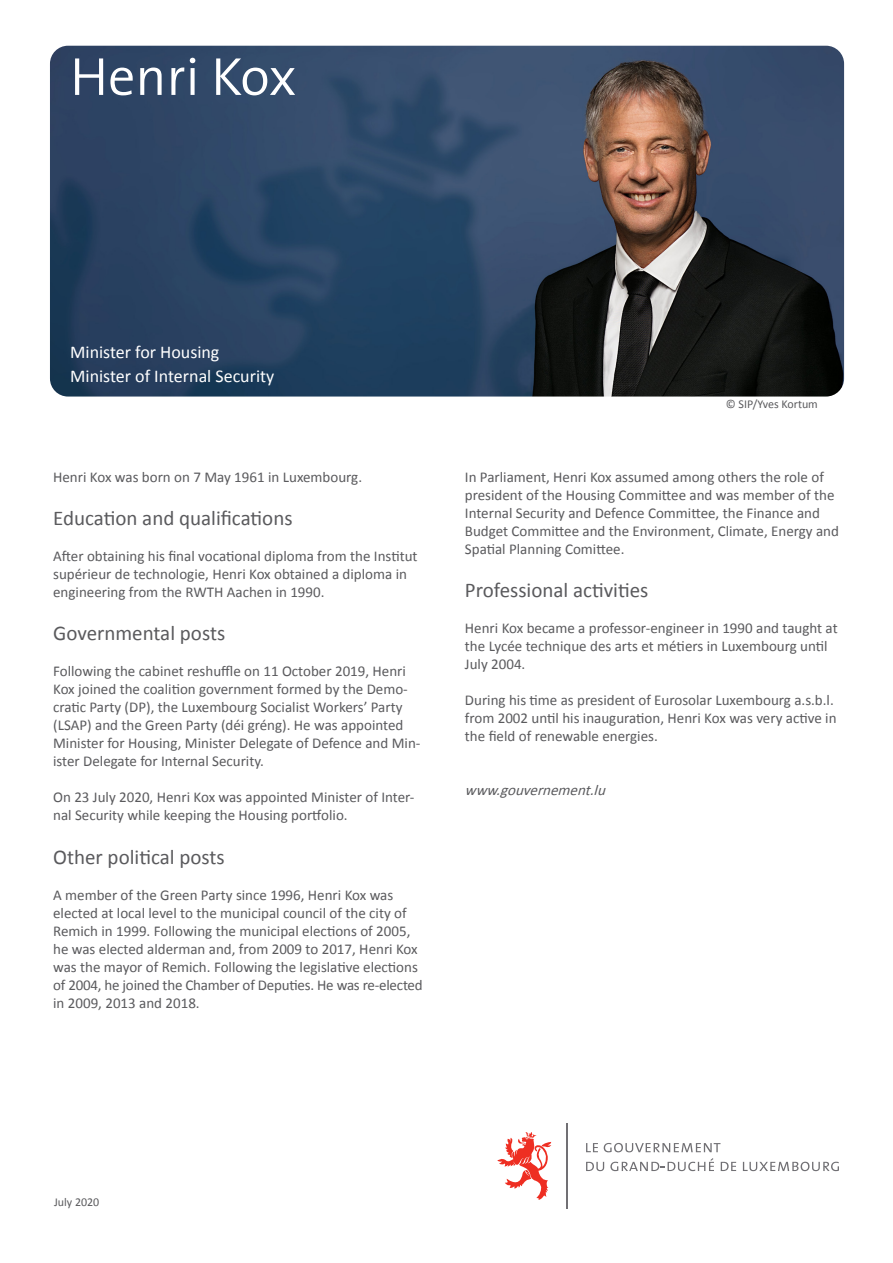
<style>
.page{position:relative;width:893px;height:1263px;background:#fff}
.page>*{position:absolute;margin:0;border:0;box-sizing:border-box;transform-origin:0 0}
.t1{font:300 54px "The Sans";color:#fff}
.t2{font:21px "Calibri";color:#5a5a5d}
.t3{font:18px "Calibri";color:#fff}
.t4{font:15px/18px "Calibri";color:#5a5a5d}
.t5{font:italic 15px "Calibri";color:#5a5a5d}
.t6{font:12px "Calibri";color:#5a5a5d}
</style>
<div class="page">
<img style="left:50px;top:46px;width:794px;height:350px">
<svg style="left:586px;top:1143px;width:12px;height:9px"></svg>
<svg style="left:604px;top:1143px;width:116px;height:9px"></svg>
<svg style="left:586px;top:1162px;width:18px;height:9px"></svg>
<svg style="left:610px;top:1158px;width:104px;height:13px"></svg>
<svg style="left:721px;top:1162px;width:15px;height:9px"></svg>
<svg style="left:743px;top:1162px;width:96px;height:9px"></svg>
<svg style="left:497px;top:1132px;width:55px;height:68px"></svg>
<hr style="left:566px;top:1124px;width:2px;height:85px;background:#717074">
<p class="t1" style="left:70px;top:32px;width:228px">Henri Kox</p>
<p class="t3" style="left:70px;top:341px;width:151px">Minister for Housing</p>
<p class="t3" style="left:70px;top:365px;width:206px">Minister of Internal Security</p>
<p class="t4" style="left:53px;top:467px;width:310px">Henri Kox was born on 7 May 1961 in Luxembourg.</p>
<p class="t2" style="left:53px;top:505px;width:241px">Education and qualifications</p>
<p class="t4" style="left:53px;top:546px;width:366px">After obtaining his final vocational diploma from the Institut supérieur de technologie, Henri Kox obtained a diploma in engineering from the RWTH Aachen in 1990.</p>
<p class="t2" style="left:53px;top:620px;width:174px">Governmental posts</p>
<p class="t4" style="left:53px;top:662px;width:369px">Following the cabinet reshuffle on 11 October 2019, Henri Kox joined the coalition government formed by the Demo&shy;cratic Party (DP), the Luxembourg Socialist Workers’ Party (LSAP) and the Green Party (déi gréng). He was appointed Minister for Housing, Minister Delegate of Defence and Min&shy;ister Delegate for Internal Security.</p>
<p class="t4" style="left:53px;top:788px;width:363px">On 23 July 2020, Henri Kox was appointed Minister of Inter&shy;nal Security while keeping the Housing portfolio.</p>
<p class="t2" style="left:53px;top:843px;width:173px">Other political posts</p>
<p class="t4" style="left:53px;top:885px;width:371px">A member of the Green Party since 1996, Henri Kox was elected at local level to the municipal council of the city of Remich in 1999. Following the municipal elections of 2005, he was elected alderman and, from 2009 to 2017, Henri Kox was the mayor of Remich. Following the legislative elections of 2004, he joined the Chamber of Deputies. He was re-elected in 2009, 2013 and 2018.</p>
<p class="t6" style="left:726px;top:396px;width:94px">© SIP/Yves Kortum</p>
<p class="t4" style="left:465px;top:467px;width:376px">In Parliament, Henri Kox assumed among others the role of president of the Housing Committee and was member of the Internal Security and Defence Committee, the Finance and Budget Committee and the Environment, Climate, Energy and Spatial Planning Comittee.</p>
<p class="t2" style="left:465px;top:577px;width:185px">Professional activities</p>
<p class="t4" style="left:465px;top:618px;width:374px">Henri Kox became a professor-engineer in 1990 and taught at the Lycée technique des arts et métiers in Luxembourg until<br>July 2004.</p>
<p class="t4" style="left:465px;top:690px;width:373px">During his time as president of Eurosolar Luxembourg a.s.b.l. from 2002 until his inauguration, Henri Kox was very active in the field of renewable energies.</p>
<p class="t5" style="left:465px;top:781px;width:146px">www.gouvernement.lu</p>
<p class="t6" style="left:54px;top:1194px;width:47px">July 2020</p>
</div>
